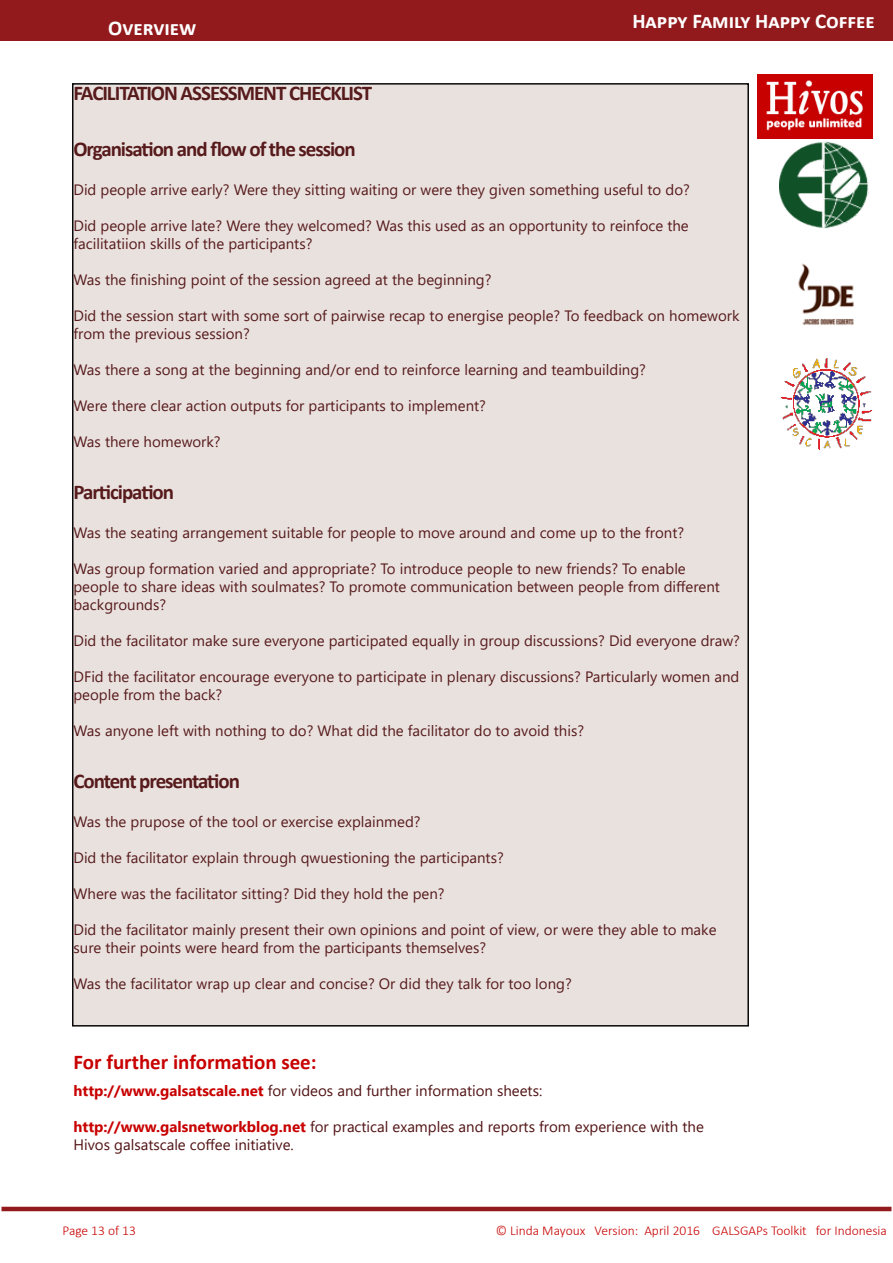
<style>
.page{position:relative;width:893px;height:1263px;background:#fff}
.page>*{position:absolute;margin:0;border:0;box-sizing:border-box;transform-origin:0 0}
.t1{font:700 21px "Calibri";letter-spacing:-.05em;color:#511314}
.t2{font:700 21px "Calibri";color:#fff}
.t3{font:700 21px "Calibri";color:#c80000}
.t4{font:15px/18px "Segoe UI";color:#511314}
.t5{font:300 13.5px "Calibri";color:#c80000}
.s1{font-weight:700;color:#c80000}
</style>
<div class="page">
<img style="left:757px;top:74px;width:116px;height:64px">
<img style="left:781px;top:358px;width:92px;height:92px">
<div style="left:0;top:0;width:893px;height:40px;background:#921a1c"></div>
<hr style="left:2px;top:1207px;width:889px;height:4px;background:#921a1c">
<img style="left:779px;top:141px;width:90px;height:88px">
<img style="left:798px;top:263px;width:56px;height:62px">
<div style="left:73px;top:84px;width:675px;height:942px;background:#e9e1de"></div>
<h1 class="t2" style="left:108px;top:13px;width:90px">Overview</h1>
<h1 class="t1" style="left:74px;top:79px;width:300px">FACILITATION ASSESSMENT CHECKLIST</h1>
<h1 class="t2" style="left:632px;top:6px;width:244px">Happy Family Happy Coffee</h1>
<h1 class="t1" style="left:74px;top:134px;width:284px">Organisation and flow of the session</h1>
<p class="t4" style="left:74px;top:180px;width:618px">Did people arrive early? Were they sitting waiting or were they given something useful to do?</p>
<p class="t4" style="left:74px;top:216px;width:617px">Did people arrive late? Were they welcomed? Was this used as an opportunity to reinfoce the facilitatiion skills of the participants?</p>
<p class="t4" style="left:74px;top:270px;width:419px">Was the finishing point of the session agreed at the beginning?</p>
<p class="t4" style="left:74px;top:306px;width:667px">Did the session start with some sort of pairwise recap to energise people? To feedback on homework from the previous session?</p>
<p class="t4" style="left:74px;top:360px;width:574px">Was there a song at the beginning and/or end to reinforce learning and teambuilding?</p>
<p class="t4" style="left:74px;top:396px;width:414px">Were there clear action outputs for participants to implement?</p>
<p class="t4" style="left:74px;top:432px;width:149px">Was there homework?</p>
<h1 class="t1" style="left:74px;top:477px;width:102px">Participation</h1>
<p class="t4" style="left:74px;top:523px;width:612px">Was the seating arrangement suitable for people to move around and come up to the front?</p>
<p class="t4" style="left:74px;top:559px;width:648px">Was group formation varied and appropriate? To introduce people to new friends? To enable people to share ideas with soulmates? To promote communication between people from different backgrounds?</p>
<p class="t4" style="left:74px;top:631px;width:668px">Did the facilitator make sure everyone participated equally in group discussions? Did everyone draw?</p>
<p class="t4" style="left:74px;top:667px;width:667px">DFid the facilitator encourage everyone to participate in plenary discussions? Particularly women and people from the back?</p>
<p class="t4" style="left:74px;top:721px;width:512px">Was anyone left with nothing to do? What did the facilitator do to avoid this?</p>
<h1 class="t1" style="left:74px;top:766px;width:168px">Content presentation</h1>
<p class="t4" style="left:74px;top:812px;width:349px">Was the prupose of the tool or exercise explainmed?</p>
<p class="t4" style="left:74px;top:848px;width:432px">Did the facilitator explain through qwuestioning the participants?</p>
<p class="t4" style="left:74px;top:884px;width:373px">Where was the facilitator sitting? Did they hold the pen?</p>
<p class="t4" style="left:74px;top:920px;width:644px">Did the facilitator mainly present their own opinions and point of view, or were they able to make sure their points were heard from the participants themselves?</p>
<p class="t4" style="left:74px;top:974px;width:500px">Was the facilitator wrap up clear and concise? Or did they talk for too long?</p>
<h1 class="t3" style="left:74px;top:1047px;width:245px">For further information see:</h1>
<p class="t4" style="left:74px;top:1082px;width:470px"><span class="s1">http://www.galsatscale.net</span> for videos and further information sheets:</p>
<p class="t4" style="left:74px;top:1118px;width:632px"><span class="s1">http://www.galsnetworkblog.net</span> for practical examples and reports from experience with the<br>Hivos galsatscale coffee initiative.</p>
<p class="t5" style="left:62px;top:1222px;width:75px">Page 13 of 13</p>
<p class="t5" style="left:496px;top:1222px;width:393px">© Linda Mayoux Version: April 2016 GALSGAPs Toolkit for Indonesia</p>
</div>
